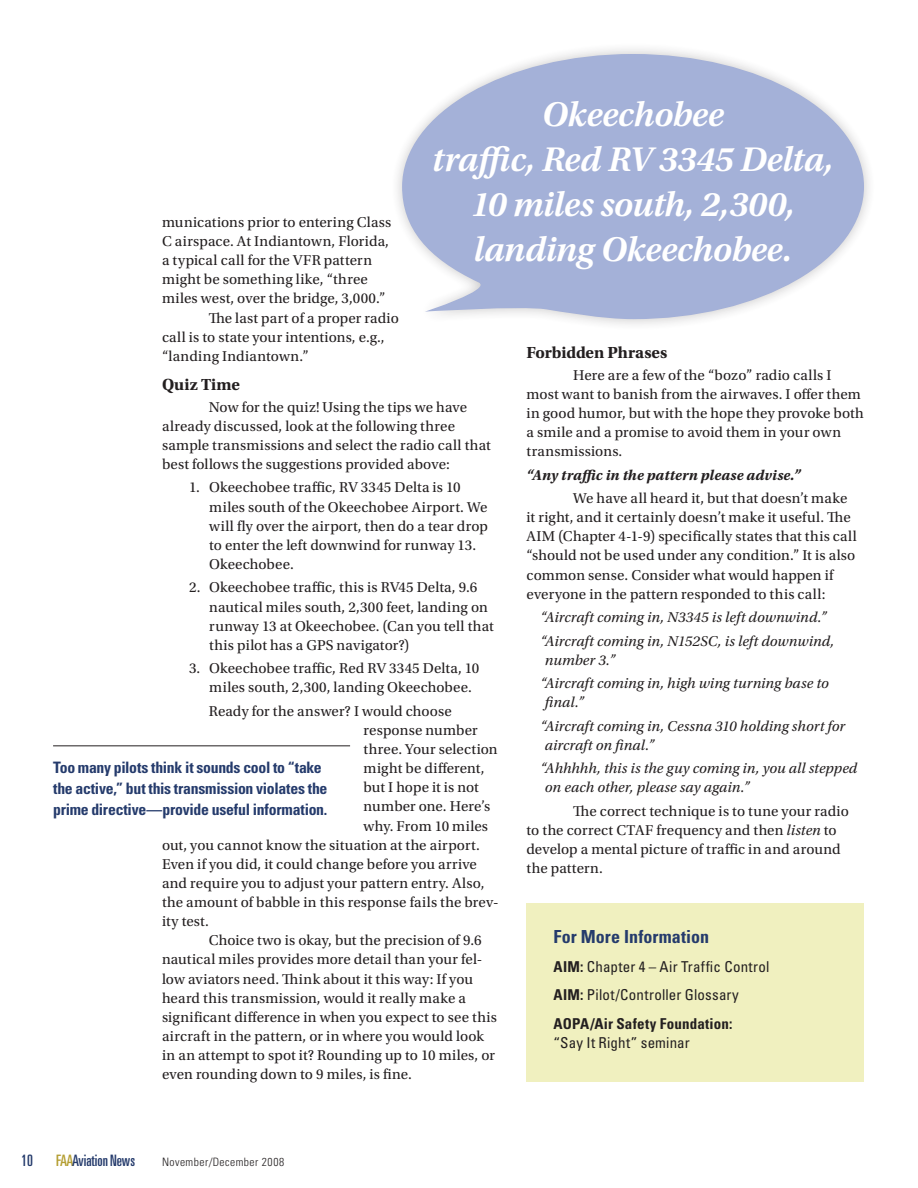
<style>
.page{position:relative;width:918px;height:1188px;background:#fff}
.page>*{position:absolute;margin:0;border:0;box-sizing:border-box;transform-origin:0 0}
.last_bullet{font:italic 600 36px/45px "Utopia Std";letter-spacing:-.005em;color:#fff;text-align:center}
.sidebar{font:700 condensed 18px "Univers LT Std";letter-spacing:.005em;color:#253b6c}
.subhead_2{font:700 16.8px "Utopia Std";letter-spacing:-.01em;color:#231f20}
.call_outs{font:700 condensed 15.75px/21px "Univers LT Std";letter-spacing:-.015em;color:#253b6c}
.t1{font:ultra-condensed 15.75px "Univers LT Std";color:#253b6c}
.text{font:15px/19.2px "Utopia Std";letter-spacing:.01em;color:#231f20}
.bullets{font:15px/19.2px "Utopia Std";letter-spacing:.01em;color:#231f20}
.text-2{font:italic 15px/19.2px "Utopia Std";letter-spacing:.005em;color:#231f20}
.last_bullet-2{font:15px/19.2px "Utopia Std";letter-spacing:.01em;color:#231f20}
.sidebar-2{font:condensed 15px "Univers LT Std";letter-spacing:.015em;color:#231f20}
.sidebar-3{font:700 condensed 15px/19.5px "Univers LT Std";letter-spacing:.01em;color:#231f20}
.text-3{font:italic 700 15px "Utopia Std";letter-spacing:.01em;color:#231f20}
.t2{font:300 condensed 11.55px "Univers LT Std";letter-spacing:.04em;color:#231f20}
.s1{font-style:italic}
.s2{font-weight:700}
.s3{font-weight:400}
.s4{color:#b49e32}
</style>
<div class="page">
<hr style="left:53px;top:746px;width:297px;height:1px;background:#231f20">
<svg style="left:402px;top:54px;width:462px;height:265px;fill:#a4b1d8"></svg>
<div style="left:526px;top:903px;width:338px;height:178px;background:#f0f0bf"></div>
<p class="last_bullet" style="left:432px;top:92px;width:403px">Okeechobee<br>traffic, Red RV 3345 Delta,<br>10 miles south, 2,300, landing Okeechobee.</p>
<p class="text" style="left:162px;top:213px;width:231px">munications prior to entering Class C airspace. At Indiantown, Florida, a typical call for the VFR pattern might be something like, “three miles west, over the bridge, 3,000.”</p>
<p class="text" style="left:162px;top:308px;width:238px;text-indent:47px">The last part of a proper radio call is to state your intentions, e.g., “landing Indiantown.”</p>
<p class="subhead_2" style="left:162px;top:375px;width:80px">Quiz Time</p>
<p class="text" style="left:162px;top:397px;width:330px;text-indent:47px">Now for the quiz! Using the tips we have already discussed, look at the following three sample transmissions and select the radio call that best follows the suggestions provided above:</p>
<p class="bullets" style="left:209px;top:478px;width:280px;text-indent:-20px">1. Okeechobee traffic, RV 3345 Delta is 10 miles south of the Okeechobee Airport. We will fly over the airport, then do a tear drop to enter the left downwind for runway 13.<br>Okeechobee.</p>
<p class="bullets" style="left:209px;top:578px;width:286px;text-indent:-20px">2. Okeechobee traffic, this is RV45 Delta, 9.6 nautical miles south, 2,300 feet, landing on runway 13 at Okeechobee. (Can you tell that this pilot has a GPS navigator?)</p>
<p class="last_bullet-2" style="left:209px;top:659px;width:271px;text-indent:-20px">3. Okeechobee traffic, Red RV 3345 Delta, 10 miles south, 2,300, landing Okeechobee.</p>
<p class="text" style="left:209px;top:702px;width:245px">Ready for the answer? I would choose</p>
<p class="text" style="left:364px;top:721px;width:116px">response number</p>
<p class="text" style="left:364px;top:740px;width:136px">three. Your selection</p>
<p class="text" style="left:364px;top:759px;width:122px">might be different,</p>
<p class="text" style="left:364px;top:778px;width:117px">but I hope it is not</p>
<p class="text" style="left:364px;top:797px;width:128px">number one. Here’s</p>
<p class="text" style="left:364px;top:816px;width:126px">why. From 10 miles</p>
<p class="text" style="left:162px;top:835px;width:319px">out, you cannot know the situation at the airport.</p>
<p class="text" style="left:162px;top:855px;width:316px">Even if you did, it could change before you arrive</p>
<p class="text" style="left:162px;top:874px;width:324px">and require you to adjust your pattern entry. Also,</p>
<p class="text" style="left:162px;top:893px;width:338px">the amount of babble in this response fails the brev-</p>
<p class="text" style="left:162px;top:912px;width:48px">ity test.</p>
<p class="text" style="left:162px;top:931px;width:337px;text-indent:47px">Choice two is okay, but the precision of 9.6 nautical miles provides more detail than your fel&shy;low aviators need. Think about it this way: If you heard this transmission, would it really make a significant difference in when you expect to see this aircraft in the pattern, or in where you would look in an attempt to spot it? Rounding up to 10 miles, or even rounding down to 9 miles, is fine.</p>
<p class="subhead_2" style="left:526px;top:343px;width:142px">Forbidden Phrases</p>
<p class="text" style="left:526px;top:366px;width:339px;text-indent:47px">Here are a few of the “bozo” radio calls I most want to banish from the airwaves. I offer them in good humor, but with the hope they provoke both a smile and a promise to avoid them in your own transmissions.</p>
<p class="text-3" style="left:526px;top:466px;width:276px">“Any traffic in the pattern please advise.”</p>
<p class="text" style="left:526px;top:489px;width:332px;text-indent:47px">We have all heard it, but that doesn’t make it right, and it certainly doesn’t make it useful. The AIM (Chapter 4-1-9) specifically states that this call “should not be used under any condition.” It is also common sense. Consider what would happen if everyone in the pattern responded to this call:</p>
<p class="text-2" style="left:540px;top:608px;width:288px">“Aircraft coming in, N3345 is left downwind.”</p>
<p class="text-2" style="left:545px;top:631px;width:291px;text-indent:-5px">“Aircraft coming in, N152SC, is left downwind, number 3.”</p>
<p class="text-2" style="left:545px;top:674px;width:285px;text-indent:-5px">“Aircraft coming in, high wing turning base to final.”</p>
<p class="text-2" style="left:545px;top:717px;width:302px;text-indent:-5px">“Aircraft coming in, Cessna 310 holding short for aircraft on final.”</p>
<p class="text-2" style="left:545px;top:759px;width:314px;text-indent:-5px">“Ahhhhh, this is the guy coming in, you all stepped on each other, please say again.”</p>
<p class="text" style="left:526px;top:802px;width:324px;text-indent:47px">The correct technique is to tune your radio to the correct CTAF frequency and then <span class="s1">listen</span> to develop a mental picture of traffic in and around the pattern.</p>
<p class="call_outs" style="left:53px;top:757px;width:276px">Too many pilots think it sounds cool to “take the active,” but this transmission violates the prime directive—provide useful information.</p>
<p class="sidebar" style="left:554px;top:926px;width:157px">For More Information</p>
<p class="sidebar-2" style="left:554px;top:957px;width:217px"><span class="s2">AIM:</span> Chapter 4 – Air Traffic Control</p>
<p class="sidebar-2" style="left:554px;top:985px;width:187px"><span class="s2">AIM:</span> Pilot/Controller Glossary</p>
<p class="sidebar-3" style="left:554px;top:1013px;width:180px">AOPA/Air Safety Foundation: <span class="s3">“Say It Right” seminar</span></p>
<p class="t1" style="left:21px;top:1152px;width:13px">10</p>
<p class="t1" style="left:56px;top:1152px;width:80px"><span class="s4">FAA</span>Aviation News</p>
<p class="t2" style="left:162px;top:1155px;width:124px">November/December 2008</p>
</div>
